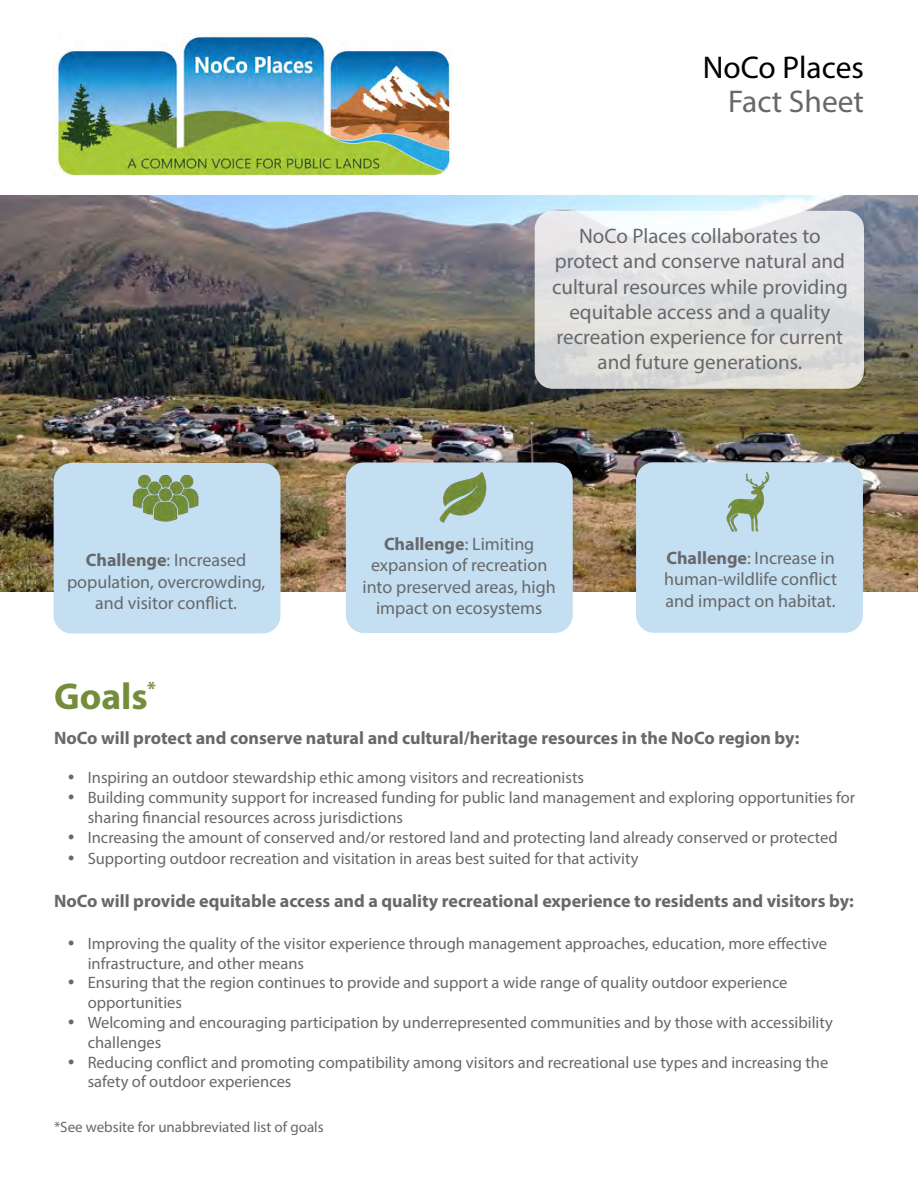
<style>
.page{position:relative;width:918px;height:1188px;background:#fff}
.page>*{position:absolute;margin:0;border:0;box-sizing:border-box;transform-origin:0 0}
.t1{font:700 37.5px "Myriad Pro";color:#738d3a}
.t2{font:31.5px "Myriad Pro";color:#000}
.t3{font:31.5px "Myriad Pro";color:#67686b}
.t4{font:21px/25.2px "Myriad Pro";color:#67686b;text-align:center}
.t5{font:700 19.5px "Myriad Pro";color:#738d3a}
.t6{font:18px/21.6px "Myriad Pro";color:#67686b;text-align:center}
.t7{font:700 18px "Myriad Pro";color:#67686b}
.t8{font:16.5px/19.8px "Myriad Pro";color:#67686b}
.t9{font:15px "Myriad Pro";color:#67686b}
.s1{font-weight:700}
</style>
<div class="page">
<img style="left:0;top:195px;width:918px;height:397px">
<div style="left:346px;top:462px;width:227px;height:171px;background:#c4dff1;border-radius:18px"></div>
<div style="left:54px;top:463px;width:227px;height:170px;background:#c4dff1;border-radius:18px"></div>
<div style="left:636px;top:462px;width:227px;height:171px;background:#c4dff1;border-radius:18px"></div>
<svg style="left:535px;top:211px;width:329px;height:178px;background:#e1e2e2"></svg>
<img style="left:726px;top:471px;width:44px;height:61px">
<img style="left:439px;top:471px;width:48px;height:52px">
<img style="left:132px;top:474px;width:67px;height:48px">
<img style="left:54px;top:33px;width:398px;height:143px">
<h2 class="t2" style="left:703px;top:48px;width:163px">NoCo Places</h2>
<h2 class="t3" style="left:728px;top:82px;width:137px">Fact Sheet</h2>
<p class="t6" style="left:67px;top:549px;width:200px"><span class="s1">Challenge</span>: Increased population, overcrowding, and visitor conflict.</p>
<p class="t5" style="left:147px;top:676px;width:10px">*</p>
<h1 class="t1" style="left:54px;top:672px;width:95px">Goals</h1>
<p class="t4" style="left:552px;top:223px;width:297px">NoCo Places collaborates to protect and conserve natural and cultural resources while providing equitable access and a quality recreation experience for current and future generations.</p>
<p class="t6" style="left:363px;top:533px;width:195px"><span class="s1">Challenge</span>: Limiting expansion of recreation into preserved areas, high impact on ecosystems</p>
<p class="t6" style="left:664px;top:547px;width:174px;text-align:left"><span class="s1">Challenge</span>: Increase in human-wildlife conflict and impact on habitat.</p>
<p class="t7" style="left:54px;top:726px;width:747px">NoCo will protect and conserve natural and cultural/heritage resources in the NoCo region by:</p>
<p class="t8" style="left:88px;top:767px;width:769px">Inspiring an outdoor stewardship ethic among visitors and recreationists<br>Building community support for increased funding for public land management and exploring opportunities for sharing financial resources across jurisdictions<br>Increasing the amount of conserved and/or restored land and protecting land already conserved or protected</p>
<p class="t8" style="left:88px;top:848px;width:552px">Supporting outdoor recreation and visitation in areas best suited for that activity</p>
<p class="t7" style="left:54px;top:890px;width:801px">NoCo will provide equitable access and a quality recreational experience to residents and visitors by:</p>
<p class="t8" style="left:88px;top:933px;width:747px">Improving the quality of the visitor experience through management approaches, education, more effective infrastructure, and other means<br>Ensuring that the region continues to provide and support a wide range of quality outdoor experience opportunities<br>Welcoming and encouraging participation by underrepresented communities and by those with accessibility challenges<br>Reducing conflict and promoting compatibility among visitors and recreational use types and increasing the safety of outdoor experiences</p>
<p class="t9" style="left:54px;top:1117px;width:271px">*See website for unabbreviated list of goals</p>
</div>
